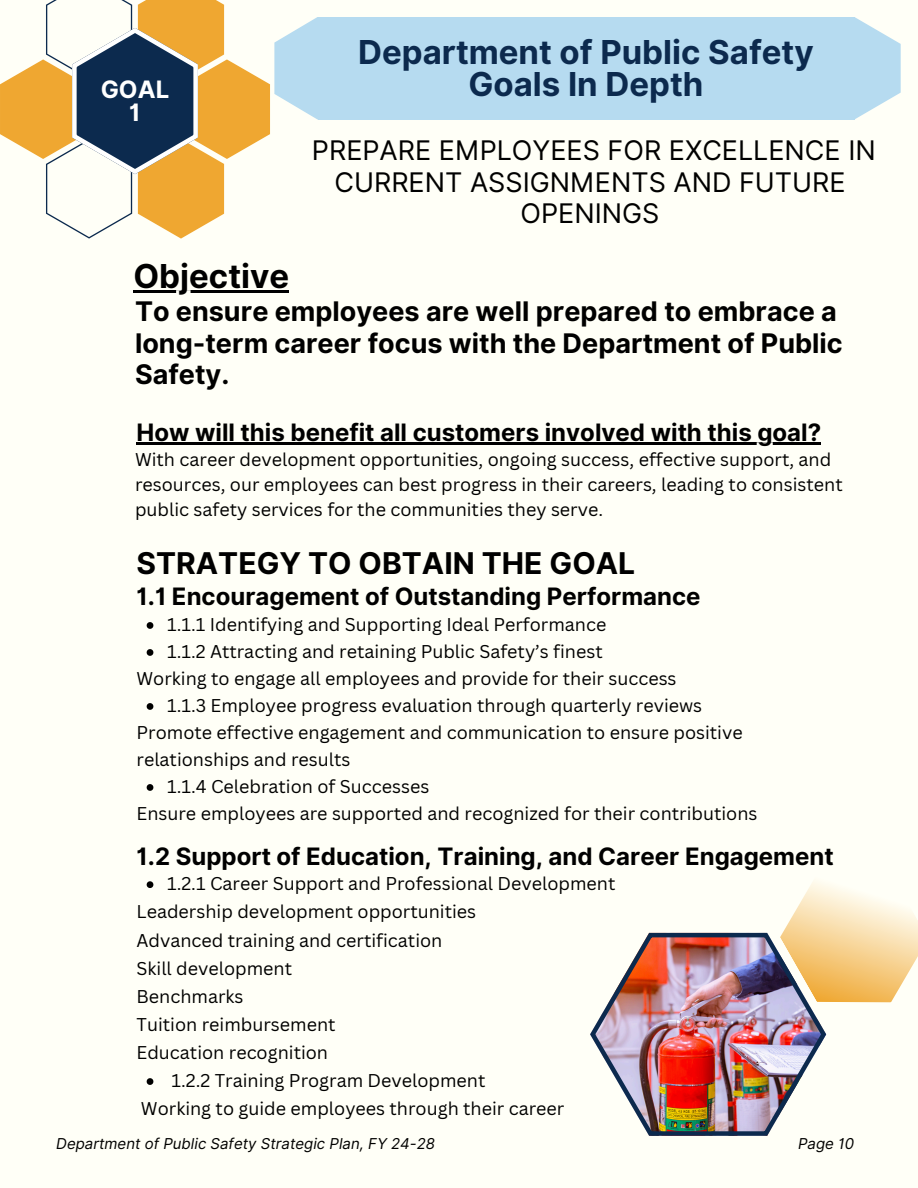
<style>
.page{position:relative;width:918px;height:1188px;background:#fffff7}
.page>*{position:absolute;margin:0;border:0;box-sizing:border-box;transform-origin:0 0}
.t1{font:700 33px/32.7px "Inter";color:#0c2a4e;text-align:center}
.t2{font:700 33px "Inter";color:#000}
.t3{font:700 30px "Inter";color:#000}
.t4{font:700 27px/31.5px "Inter";color:#000}
.t5{font:27px/31.5px "Inter";color:#000;text-align:center}
.t6{font:700 24px "Inter";color:#000}
.t7{font:700 24px/23.7px "Inter";color:#fff;text-align:center}
.t8{font:18px/24.8px "Canva Sans";color:#000}
.t9{font:italic 15px "Inter";color:#000}
</style>
<div class="page">
<svg style="left:0;top:0;width:270px;height:238px"></svg>
<svg style="left:72px;top:28px;width:126px;height:146px"></svg>
<hr style="left:134px;top:291px;width:155px;height:2px;background:#000">
<hr style="left:137px;top:443px;width:684px;height:2px;background:#000">
<svg style="left:147px;top:622px;width:6px;height:7px"></svg>
<svg style="left:147px;top:649px;width:6px;height:7px"></svg>
<svg style="left:147px;top:703px;width:6px;height:7px"></svg>
<svg style="left:147px;top:784px;width:6px;height:7px"></svg>
<svg style="left:147px;top:881px;width:6px;height:7px"></svg>
<svg style="left:147px;top:1078px;width:6px;height:7px"></svg>
<img style="left:590px;top:933px;width:236px;height:202px">
<svg style="left:762px;top:882px;width:156px;height:152px"></svg>
<svg style="left:274px;top:17px;width:44px;height:103px"></svg>
<div style="left:318px;top:17px;width:536px;height:103px;background:#b6dbf0"></div>
<svg style="left:854px;top:17px;width:47px;height:103px"></svg>
<p class="t7" style="left:101px;top:77px;width:70px">GOAL<br>1</p>
<p class="t1" style="left:358px;top:35px;width:457px">Department of Public Safety<br>Goals In Depth</p>
<h2 class="t5" style="left:312px;top:135px;width:565px">PREPARE EMPLOYEES FOR EXCELLENCE IN<br>CURRENT ASSIGNMENTS AND FUTURE<br>OPENINGS</h2>
<h3 class="t2" style="left:134px;top:257px;width:157px">Objective</h3>
<h2 class="t4" style="left:135px;top:296px;width:709px">To ensure employees are well prepared to embrace a long-term career focus with the Department of Public<br>Safety.</h2>
<h4 class="t6" style="left:137px;top:418px;width:686px">How will this benefit all customers involved with this goal?</h4>
<h1 class="t8" style="left:135px;top:447px;width:709px">With career development opportunities, ongoing success, effective support, and resources, our employees can best progress in their careers, leading to consistent public safety services for the communities they serve.</h1>
<p class="t3" style="left:137px;top:545px;width:500px">STRATEGY TO OBTAIN THE GOAL</p>
<h6 class="t6" style="left:137px;top:581px;width:566px">1.1 Encouragement of Outstanding Performance</h6>
<h6 class="t8" style="left:167px;top:612px;width:441px">1.1.1 Identifying and Supporting Ideal Performance</h6>
<p class="t8" style="left:167px;top:639px;width:437px">1.1.2 Attracting and retaining Public Safety’s finest</p>
<p class="t8" style="left:137px;top:666px;width:542px">Working to engage all employees and provide for their success</p>
<p class="t8" style="left:167px;top:693px;width:537px">1.1.3 Employee progress evaluation through quarterly reviews</p>
<p class="t8" style="left:137px;top:719px;width:608px;line-height:27px">Promote effective engagement and communication to ensure positive relationships and results</p>
<p class="t8" style="left:167px;top:774px;width:264px">1.1.4 Celebration of Successes</p>
<p class="t8" style="left:137px;top:801px;width:623px">Ensure employees are supported and recognized for their contributions</p>
<p class="t6" style="left:137px;top:842px;width:699px">1.2 Support of Education, Training, and Career Engagement</p>
<p class="t8" style="left:167px;top:871px;width:450px">1.2.1 Career Support and Professional Development</p>
<h6 class="t8" style="left:137px;top:899px;width:341px">Leadership development opportunities</h6>
<p class="t8" style="left:137px;top:927px;width:307px">Advanced training and certification</p>
<p class="t8" style="left:137px;top:955px;width:157px">Skill development</p>
<p class="t8" style="left:137px;top:983px;width:108px">Benchmarks</p>
<p class="t8" style="left:137px;top:1012px;width:201px">Tuition reimbursement</p>
<p class="t8" style="left:137px;top:1040px;width:193px">Education recognition</p>
<p class="t8" style="left:172px;top:1068px;width:315px">1.2.2 Training Program Development</p>
<p class="t8" style="left:141px;top:1096px;width:425px">Working to guide employees through their career</p>
<p class="t9" style="left:56px;top:1135px;width:380px">Department of Public Safety Strategic Plan, FY 24-28</p>
<h5 class="t9" style="left:798px;top:1135px;width:58px">Page 10</h5>
</div>
